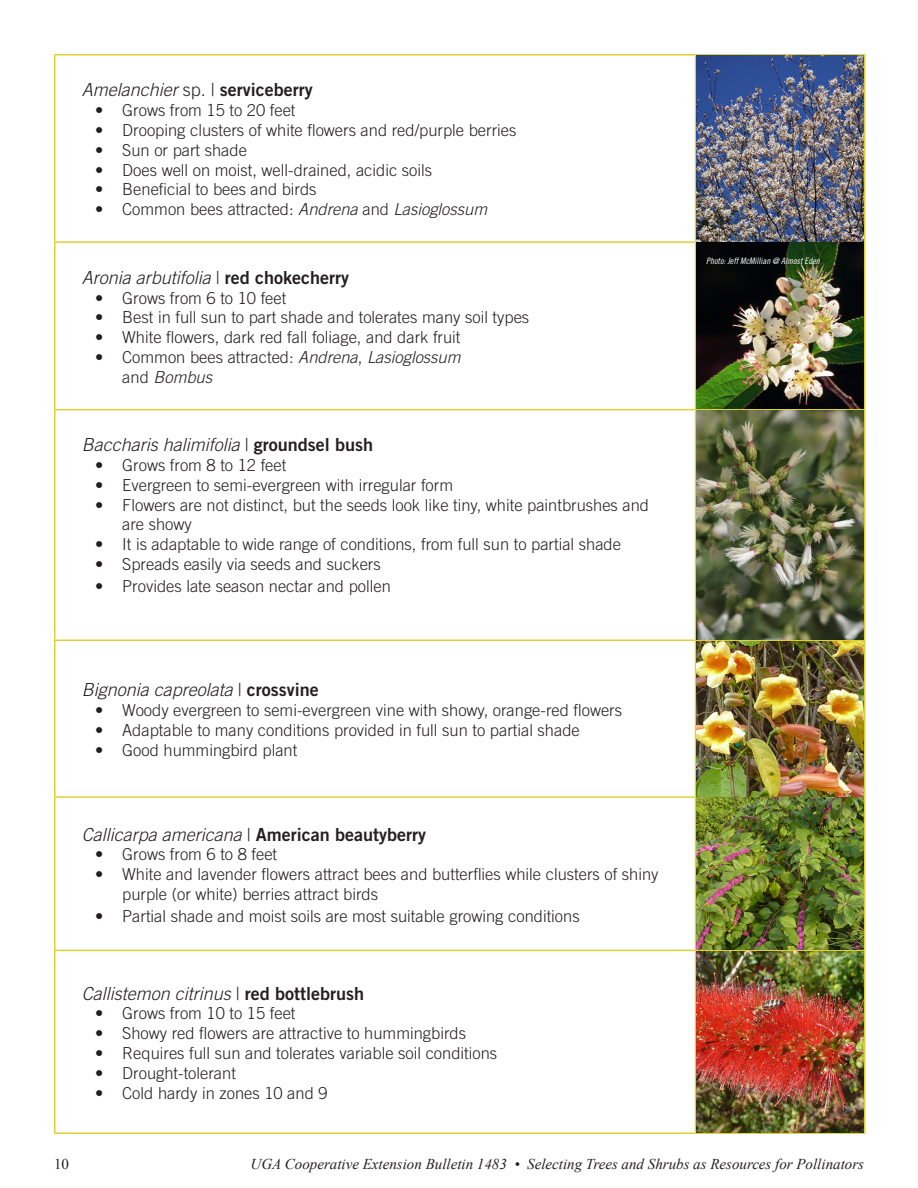
<style>
.page{position:relative;width:918px;height:1188px;background:#fff}
.page>*{position:absolute;margin:0;border:0;box-sizing:border-box;transform-origin:0 0}
.t1{font:italic 300 18px "Trade Gothic";color:#231f20}
.t2{font:18px "Trade Gothic Bold Two";color:#231f20}
.t3{font:300 16.5px/19.8px "Trade Gothic";color:#231f20}
.t4{font:italic 15px "Times New Roman";color:#231f20}
.t5{font:15px "Times New Roman";color:#231f20}
.t6{font:8.85px "Trade Gothic Cond Eighteen Obl";color:#fff}
.s1{font-family:"Trade Gothic";font-weight:300;font-style:italic}
.s2{font-family:"Trade Gothic";font-weight:300}
.s3{font-style:italic}
.s4{font-style:normal}
.s5{font-family:"Trade Gothic Bold Two";font-weight:400;font-style:normal}
</style>
<div class="page">
<hr style="left:54px;top:54px;width:642px;height:2px;background:#dfd036">
<hr style="left:54px;top:56px;width:2px;height:185px;background:#dfd036">
<hr style="left:696px;top:54px;width:169px;height:2px;background:#dfd036">
<hr style="left:695px;top:56px;width:1px;height:185px;background:#dfd036">
<hr style="left:864px;top:56px;width:2px;height:185px;background:#dfd036">
<hr style="left:54px;top:241px;width:642px;height:2px;background:#dfd036">
<hr style="left:54px;top:243px;width:2px;height:166px;background:#dfd036">
<hr style="left:696px;top:241px;width:169px;height:2px;background:#dfd036">
<hr style="left:695px;top:243px;width:1px;height:166px;background:#dfd036">
<hr style="left:864px;top:243px;width:2px;height:166px;background:#dfd036">
<hr style="left:54px;top:409px;width:642px;height:1px;background:#dfd036">
<hr style="left:54px;top:410px;width:2px;height:230px;background:#dfd036">
<hr style="left:696px;top:409px;width:169px;height:1px;background:#dfd036">
<hr style="left:695px;top:410px;width:1px;height:230px;background:#dfd036">
<hr style="left:864px;top:410px;width:2px;height:230px;background:#dfd036">
<hr style="left:54px;top:640px;width:642px;height:1px;background:#dfd036">
<hr style="left:54px;top:641px;width:2px;height:155px;background:#dfd036">
<hr style="left:696px;top:640px;width:169px;height:1px;background:#dfd036">
<hr style="left:695px;top:641px;width:1px;height:155px;background:#dfd036">
<hr style="left:864px;top:641px;width:2px;height:155px;background:#dfd036">
<hr style="left:54px;top:796px;width:642px;height:2px;background:#dfd036">
<hr style="left:54px;top:798px;width:2px;height:152px;background:#dfd036">
<hr style="left:696px;top:796px;width:169px;height:2px;background:#dfd036">
<hr style="left:695px;top:798px;width:1px;height:152px;background:#dfd036">
<hr style="left:864px;top:798px;width:2px;height:152px;background:#dfd036">
<hr style="left:54px;top:950px;width:642px;height:1px;background:#dfd036">
<hr style="left:54px;top:951px;width:2px;height:181px;background:#dfd036">
<hr style="left:696px;top:950px;width:169px;height:1px;background:#dfd036">
<hr style="left:695px;top:951px;width:1px;height:181px;background:#dfd036">
<hr style="left:864px;top:951px;width:2px;height:181px;background:#dfd036">
<hr style="left:54px;top:1132px;width:642px;height:2px;background:#dfd036">
<hr style="left:696px;top:1132px;width:169px;height:2px;background:#dfd036">
<img style="left:696px;top:56px;width:168px;height:185px">
<img style="left:696px;top:243px;width:168px;height:553px">
<img style="left:696px;top:798px;width:168px;height:334px">
<p class="t2" style="left:82px;top:79px;width:232px"><span class="s1">Amelanchier</span> <span class="s2">sp. |</span> serviceberry</p>
<p class="t3" style="left:95px;top:100px;width:202px">• Grows from 15 to 20 feet</p>
<p class="t3" style="left:95px;top:120px;width:423px">• Drooping clusters of white flowers and red/purple berries</p>
<p class="t3" style="left:95px;top:140px;width:153px">• Sun or part shade</p>
<p class="t3" style="left:95px;top:160px;width:338px">• Does well on moist, well-drained, acidic soils</p>
<p class="t3" style="left:95px;top:179px;width:223px">• Beneficial to bees and birds</p>
<p class="t3" style="left:95px;top:199px;width:393px">• Common bees attracted: <span class="s3">Andrena</span> and <span class="s3">Lasioglossum</span></p>
<p class="t1" style="left:82px;top:267px;width:269px">Aronia arbutifolia <span class="s4">|</span> <span class="s5">red chokecherry</span></p>
<p class="t3" style="left:95px;top:288px;width:193px">• Grows from 6 to 10 feet</p>
<p class="t3" style="left:95px;top:307px;width:436px">• Best in full sun to part shade and tolerates many soil types</p>
<p class="t3" style="left:95px;top:327px;width:367px">• White flowers, dark red fall foliage, and dark fruit</p>
<p class="t3" style="left:122px;top:347px;width:340px;text-indent:-27px">• Common bees attracted: <span class="s3">Andrena</span>, <span class="s3">Lasioglossum </span>and <span class="s3">Bombus</span></p>
<p class="t1" style="left:82px;top:434px;width:293px">Baccharis halimifolia <span class="s4">|</span> <span class="s5">groundsel bush</span></p>
<p class="t3" style="left:95px;top:455px;width:193px">• Grows from 8 to 12 feet</p>
<p class="t3" style="left:95px;top:475px;width:359px">• Evergreen to semi-evergreen with irregular form</p>
<p class="t3" style="left:122px;top:495px;width:528px;text-indent:-27px">• Flowers are not distinct, but the seeds look like tiny, white paintbrushes and are showy</p>
<p class="t3" style="left:95px;top:534px;width:527px">• It is adaptable to wide range of conditions, from full sun to partial shade</p>
<p class="t3" style="left:95px;top:554px;width:287px">• Spreads easily via seeds and suckers</p>
<p class="t3" style="left:95px;top:576px;width:297px">• Provides late season nectar and pollen</p>
<p class="t1" style="left:82px;top:679px;width:239px">Bignonia capreolata <span class="s4">|</span> <span class="s5">crossvine</span></p>
<p class="t3" style="left:95px;top:700px;width:528px">• Woody evergreen to semi-evergreen vine with showy, orange-red flowers</p>
<p class="t3" style="left:95px;top:720px;width:486px">• Adaptable to many conditions provided in full sun to partial shade</p>
<p class="t3" style="left:95px;top:740px;width:204px">• Good hummingbird plant</p>
<p class="t1" style="left:82px;top:823px;width:346px">Callicarpa americana <span class="s4">|</span> <span class="s5">American beautyberry</span></p>
<p class="t3" style="left:95px;top:844px;width:183px">• Grows from 6 to 8 feet</p>
<p class="t3" style="left:122px;top:864px;width:538px;text-indent:-27px">• White and lavender flowers attract bees and butterflies while clusters of shiny purple (or white) berries attract birds</p>
<p class="t3" style="left:95px;top:906px;width:486px">• Partial shade and moist soils are most suitable growing conditions</p>
<p class="t1" style="left:82px;top:983px;width:284px">Callistemon citrinus <span class="s4">|</span> <span class="s5">red bottlebrush</span></p>
<p class="t3" style="left:95px;top:1003px;width:202px">• Grows from 10 to 15 feet</p>
<p class="t3" style="left:95px;top:1023px;width:372px">• Showy red flowers are attractive to hummingbirds</p>
<p class="t3" style="left:95px;top:1043px;width:403px">• Requires full sun and tolerates variable soil conditions</p>
<p class="t3" style="left:95px;top:1063px;width:142px">• Drought-tolerant</p>
<p class="t3" style="left:95px;top:1083px;width:234px">• Cold hardy in zones 10 and 9</p>
<p class="t6" style="left:706px;top:256px;width:115px">Photo: Jeff McMillian @ Almost Eden</p>
<p class="t5" style="left:54px;top:1154px;width:16px">10</p>
<p class="t4" style="left:251px;top:1154px;width:615px">UGA Cooperative Extension Bulletin 1483 • Selecting Trees and Shrubs as Resources for Pollinators</p>
</div>
